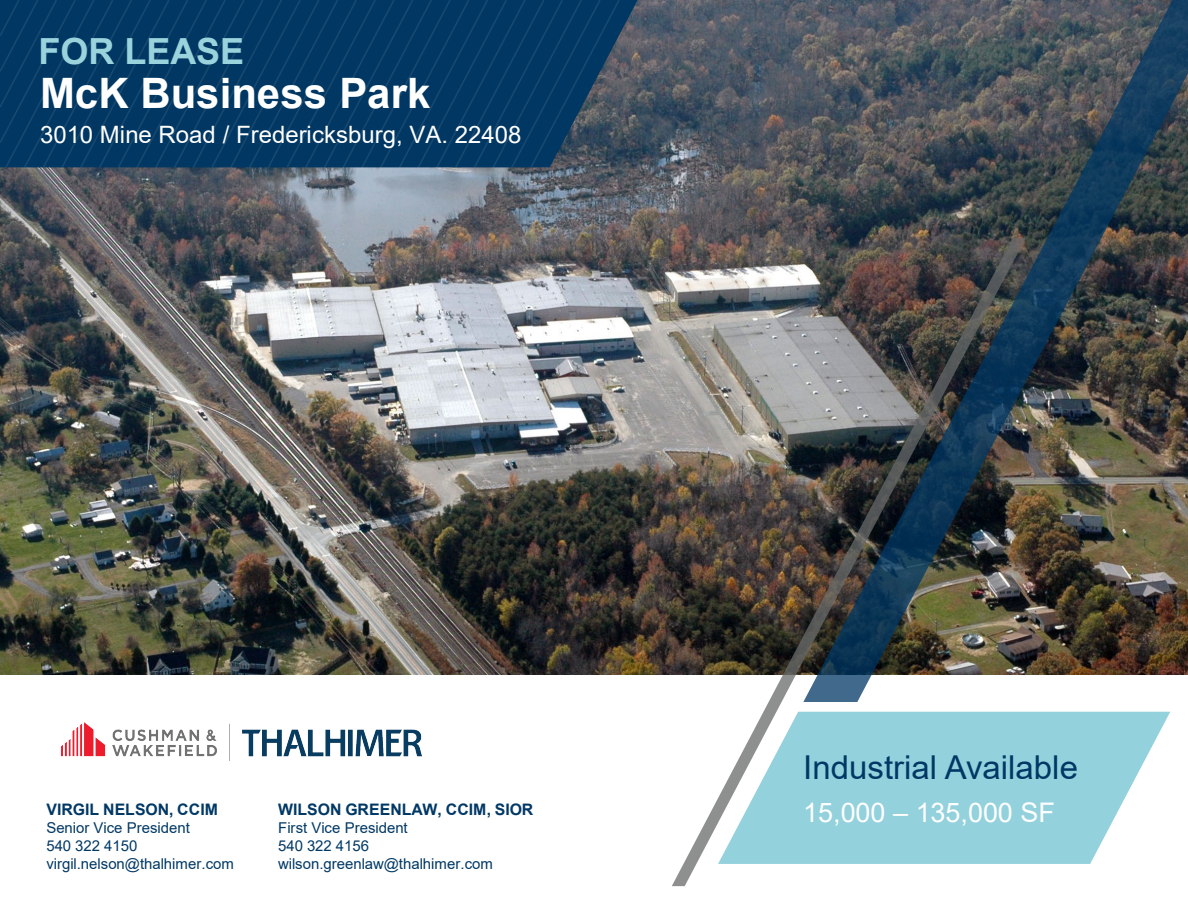
<style>
.page{position:relative;width:1188px;height:918px;background:#fff}
.page>*{position:absolute;margin:0;border:0;box-sizing:border-box;transform-origin:0 0}
.t1{font:700 42px "Arial";color:#fff}
.t2{font:700 36px "Arial";color:#9bd3dd}
.t3{font:33px "Arial";color:#003865}
.t4{font:27px "Arial";letter-spacing:-.005em;color:#fff}
.t5{font:24px "Arial";color:#fff}
.t6{font:700 15.9px "Arial";letter-spacing:.005em;color:#003865}
.t7{font:15px "Arial";color:#003865}
</style>
<div class="page">
<img style="left:0;top:0;width:803px;height:675px">
<svg style="left:621px;top:0;width:17px;height:167px;background:#4a5562"></svg>
<svg style="left:0;top:0;width:621px;height:170px;background:#063a64"></svg>
<img style="left:672px;top:238px;width:354px;height:648px">
<img style="left:803px;top:0;width:385px;height:702px">
<svg style="left:718px;top:712px;width:452px;height:152px;fill:#93d1dd"></svg>
<img style="left:61px;top:722px;width:361px;height:39px">
<p class="t2" style="left:39px;top:26px;width:207px">FOR LEASE</p>
<h1 class="t1" style="left:40px;top:64px;width:392px">McK Business Park</h1>
<h1 class="t5" style="left:40px;top:118px;width:483px">3010 Mine Road / Fredericksburg, VA. 22408</h1>
<p class="t6" style="left:46px;top:798px;width:173px">VIRGIL NELSON, CCIM</p>
<p class="t7" style="left:46px;top:817px;width:145px">Senior Vice President</p>
<p class="t7" style="left:46px;top:835px;width:92px">540 322 4150</p>
<p class="t7" style="left:46px;top:853px;width:189px">virgil.nelson@thalhimer.com</p>
<p class="t6" style="left:278px;top:798px;width:257px">WILSON GREENLAW, CCIM, SIOR</p>
<p class="t7" style="left:278px;top:817px;width:131px">First Vice President</p>
<p class="t7" style="left:278px;top:835px;width:92px">540 322 4156</p>
<p class="t7" style="left:278px;top:853px;width:216px">wilson.greenlaw@thalhimer.com</p>
<p class="t3" style="left:803px;top:744px;width:276px">Industrial Available</p>
<p class="t4" style="left:803px;top:794px;width:253px">15,000 – 135,000 SF</p>
</div>
